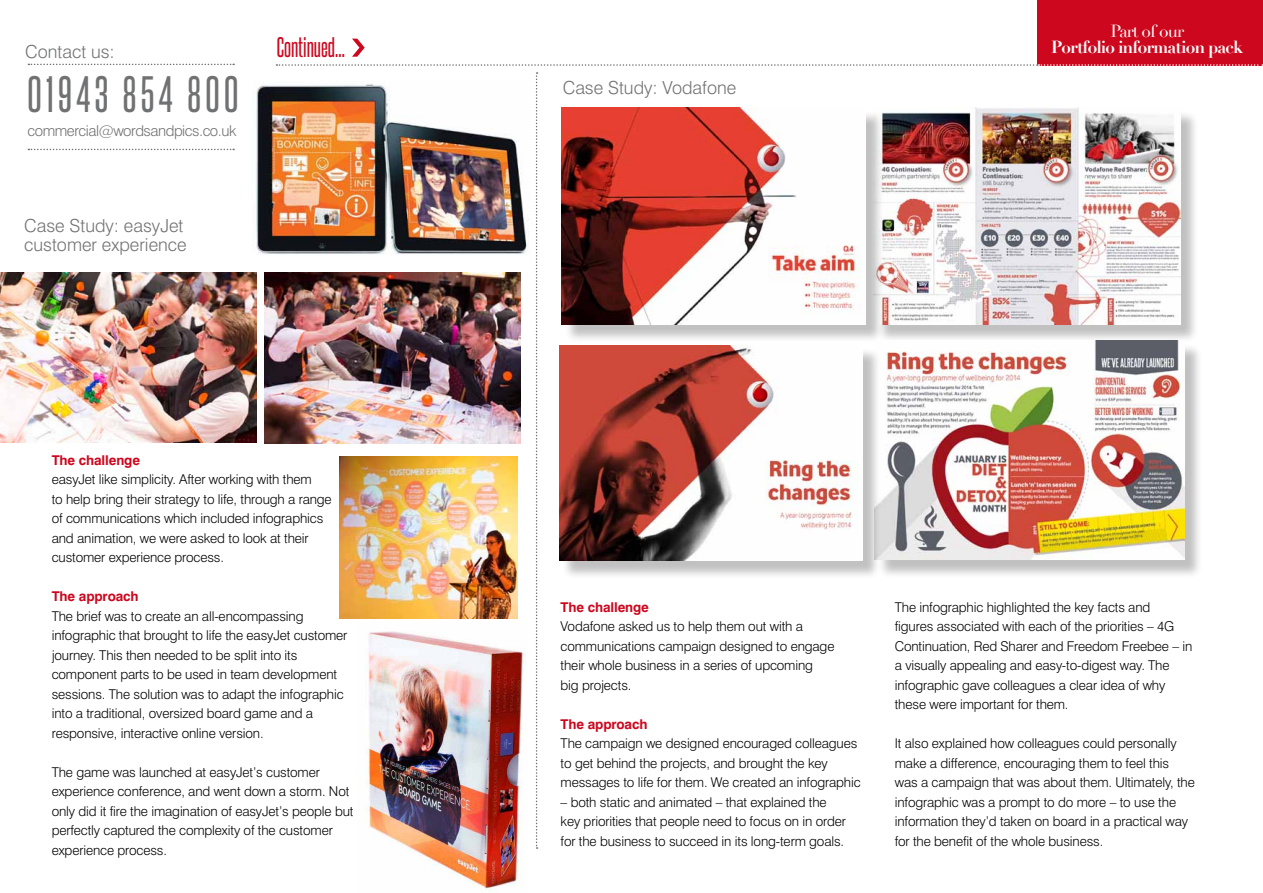
<style>
.page{position:relative;width:1263px;height:893px;background:#fff}
.page>*{position:absolute;margin:0;border:0;box-sizing:border-box;transform-origin:0 0}
.t1{font:43.5px "Steelfish Rg";letter-spacing:.1em;color:#707172}
.t2{font:24.15px "Steelfish Rg";color:#cd071e}
.t3{font:300 18px/19.5px "Swiss 721 BT";color:#707172}
.t4{font:700 17.1px "Didot";letter-spacing:-.05em;color:#fff}
.t5{font:17.1px "Didot";letter-spacing:-.05em;color:#fff}
.t6{font:300 15px "Swiss 721 BT";letter-spacing:-.03em;color:#707172}
.t7{font:300 13.5px/19.5px "Swiss 721 BT";letter-spacing:-.01em;color:#000}
.t8{font:700 13.5px "Swiss 721 BT";letter-spacing:-.01em;color:#cd071e}
</style>
<div class="page">
<img style="left:365px;top:631px;width:158px;height:262px">
<div style="left:1037px;top:0;width:226px;height:66px;background:#cd071e"></div>
<svg style="left:352px;top:39px;width:13px;height:18px"></svg>
<svg style="left:28px;top:64px;width:206px;height:1px"></svg>
<svg style="left:28px;top:149px;width:206px;height:1px"></svg>
<svg style="left:536px;top:72px;width:2px;height:777px"></svg>
<svg style="left:276px;top:64px;width:987px;height:2px"></svg>
<div style="left:876px;top:110px;width:322px;height:233px;background:#000;opacity:.25"></div>
<img style="left:884px;top:108px;width:296px;height:216px">
<div style="left:564px;top:110px;width:320px;height:233px;background:#000;opacity:.25"></div>
<img style="left:562px;top:108px;width:304px;height:216px">
<div style="left:877px;top:343px;width:326px;height:235px;background:#000;opacity:.25"></div>
<img style="left:875px;top:341px;width:310px;height:219px">
<div style="left:561px;top:348px;width:321px;height:231px;background:#000;opacity:.25"></div>
<img style="left:559px;top:345px;width:304px;height:216px">
<img style="left:256px;top:84px;width:273px;height:170px">
<img style="left:264px;top:272px;width:257px;height:171px">
<img style="left:340px;top:457px;width:177px;height:161px">
<img style="left:0;top:272px;width:256px;height:170px">
<h3 class="t3" style="left:25px;top:41px;width:91px">Contact us:</h3>
<h1 class="t1" style="left:28px;top:67px;width:212px">01943 854 800</h1>
<p class="t6" style="left:28px;top:121px;width:210px">commercial@wordsandpics.co.uk</p>
<h3 class="t3" style="left:24px;top:215px;width:164px">Case Study: easyJet customer experience</h3>
<p class="t5" style="left:1110px;top:20px;width:75px">Part of our</p>
<h2 class="t2" style="left:277px;top:32px;width:70px">Continued...</h2>
<p class="t4" style="left:1051px;top:36px;width:193px">Portfolio information pack</p>
<h3 class="t3" style="left:563px;top:78px;width:175px">Case Study: Vodafone</h3>
<p class="t8" style="left:52px;top:452px;width:90px">The challenge</p>
<p class="t7" style="left:52px;top:469px;width:282px">easyJet like simplicity. After working with them<br>to help bring their strategy to life, through a range of communications which included infographics and animation, we were asked to look at their customer experience process.</p>
<p class="t8" style="left:52px;top:588px;width:88px">The approach</p>
<p class="t7" style="left:52px;top:606px;width:297px">The brief was to create an all-encompassing infographic that brought to life the easyJet customer journey. This then needed to be split into its component parts to be used in team development sessions. The solution was to adapt the infographic into a traditional, oversized board game and a responsive, interactive online version.</p>
<p class="t7" style="left:52px;top:762px;width:303px">The game was launched at easyJet’s customer experience conference, and went down a storm. Not only did it fire the imagination of easyJet’s people but perfectly captured the complexity of the customer experience process.</p>
<p class="t8" style="left:561px;top:599px;width:90px">The challenge</p>
<p class="t7" style="left:561px;top:617px;width:275px">Vodafone asked us to help them out with a communications campaign designed to engage their whole business in a series of upcoming big projects.</p>
<p class="t8" style="left:561px;top:716px;width:88px">The approach</p>
<p class="t7" style="left:561px;top:734px;width:302px">The campaign we designed encouraged colleagues to get behind the projects, and brought the key messages to life for them. We created an infographic</p>
<p class="t7" style="left:561px;top:792px;width:287px">– both static and animated – that explained the key priorities that people need to focus on in order for the business to succeed in its long-term goals.</p>
<p class="t7" style="left:895px;top:597px;width:299px">The infographic highlighted the key facts and figures associated with each of the priorities – 4G Continuation, Red Sharer and Freedom Freebee – in a visually appealing and easy-to-digest way. The infographic gave colleagues a clear idea of why these were important for them.</p>
<p class="t7" style="left:895px;top:734px;width:302px">It also explained how colleagues could personally make a difference, encouraging them to feel this was a campaign that was about them. Ultimately, the infographic was a prompt to do more – to use the information they’d taken on board in a practical way for the benefit of the whole business.</p>
</div>
